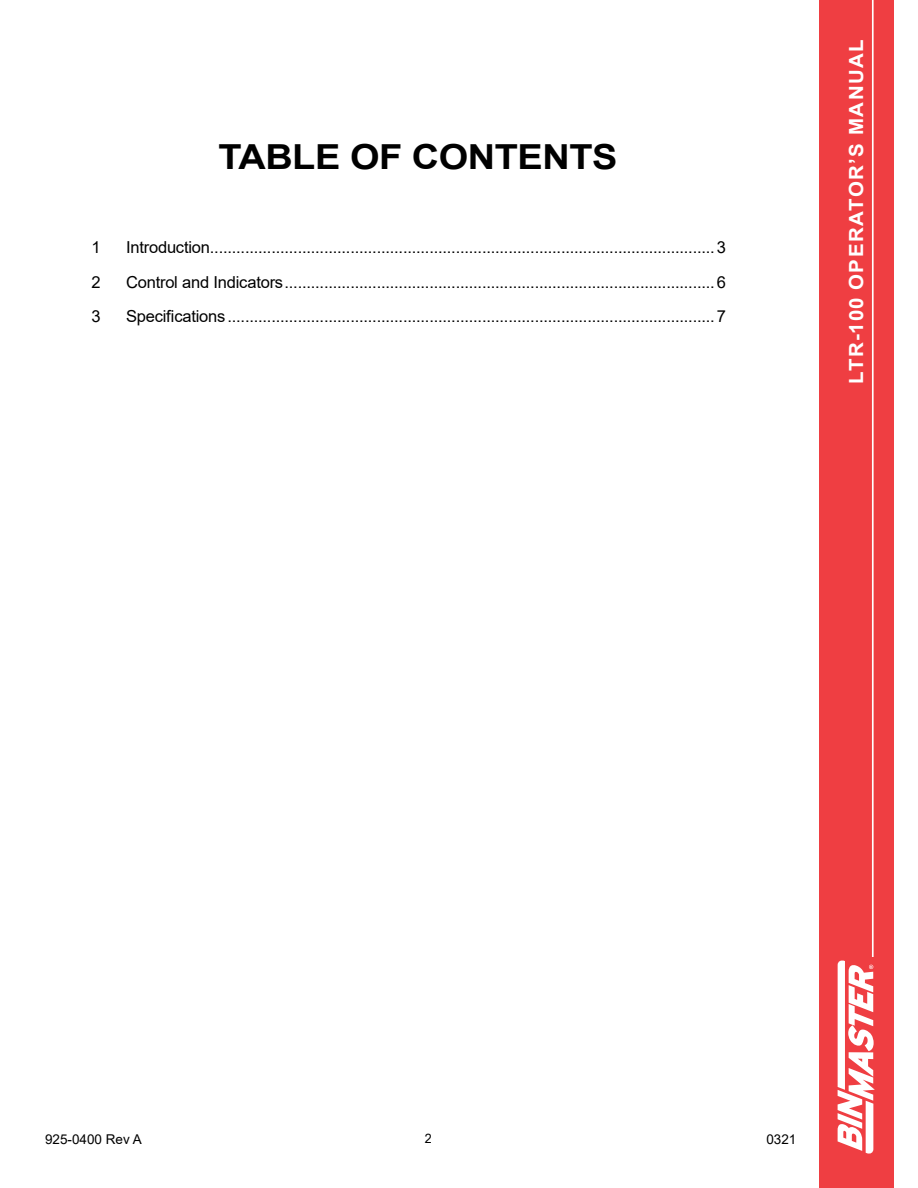
<style>
.page{position:relative;width:918px;height:1188px;background:#fff}
.page>*{position:absolute;margin:0;border:0;box-sizing:border-box;transform-origin:0 0}
.t1{font:700 34.5px "Arial";letter-spacing:-.01em;color:#000;scale:1.1 1}
.t2{font:700 19.5px "Arial";letter-spacing:.075em;color:#fff;scale:1.05 1}
.t3{font:16.5px "Arial";letter-spacing:-.01em;color:#000}
.t4{font:13.5px "Arial";color:#000}
.t5{font:12.75px "Arial Narrow";color:#000;scale:1.2 1}
</style>
<div class="page">
<div style="left:819px;top:0;width:75px;height:1188px;background:#ef3e42"></div>
<svg style="left:838px;top:960px;width:37px;height:194px"></svg>
<hr style="left:872px;top:0;width:2px;height:957px;background:#fff">
<h1 class="t1" style="left:219px;top:133px;width:364px">TABLE OF CONTENTS</h1>
<p class="t3" style="left:92px;top:236px;width:11px">1</p>
<p class="t3" style="left:126px;top:236px;width:601px">Introduction...................................................................................................................3</p>
<p class="t3" style="left:92px;top:270px;width:11px">2</p>
<p class="t3" style="left:126px;top:270px;width:602px">Control and Indicators..................................................................................................6</p>
<p class="t3" style="left:92px;top:305px;width:11px">3</p>
<p class="t3" style="left:126px;top:305px;width:601px">Specifications...............................................................................................................7</p>
<p class="t2" style="left:843px;top:384px;width:330px;rotate:-90deg">LTR-100 OPERATOR’S MANUAL</p>
<p class="t5" style="left:425px;top:1129px;width:7px">2</p>
<p class="t4" style="left:45px;top:1130px;width:98px">925-0400 Rev A</p>
<p class="t4" style="left:766px;top:1130px;width:32px">0321</p>
</div>
